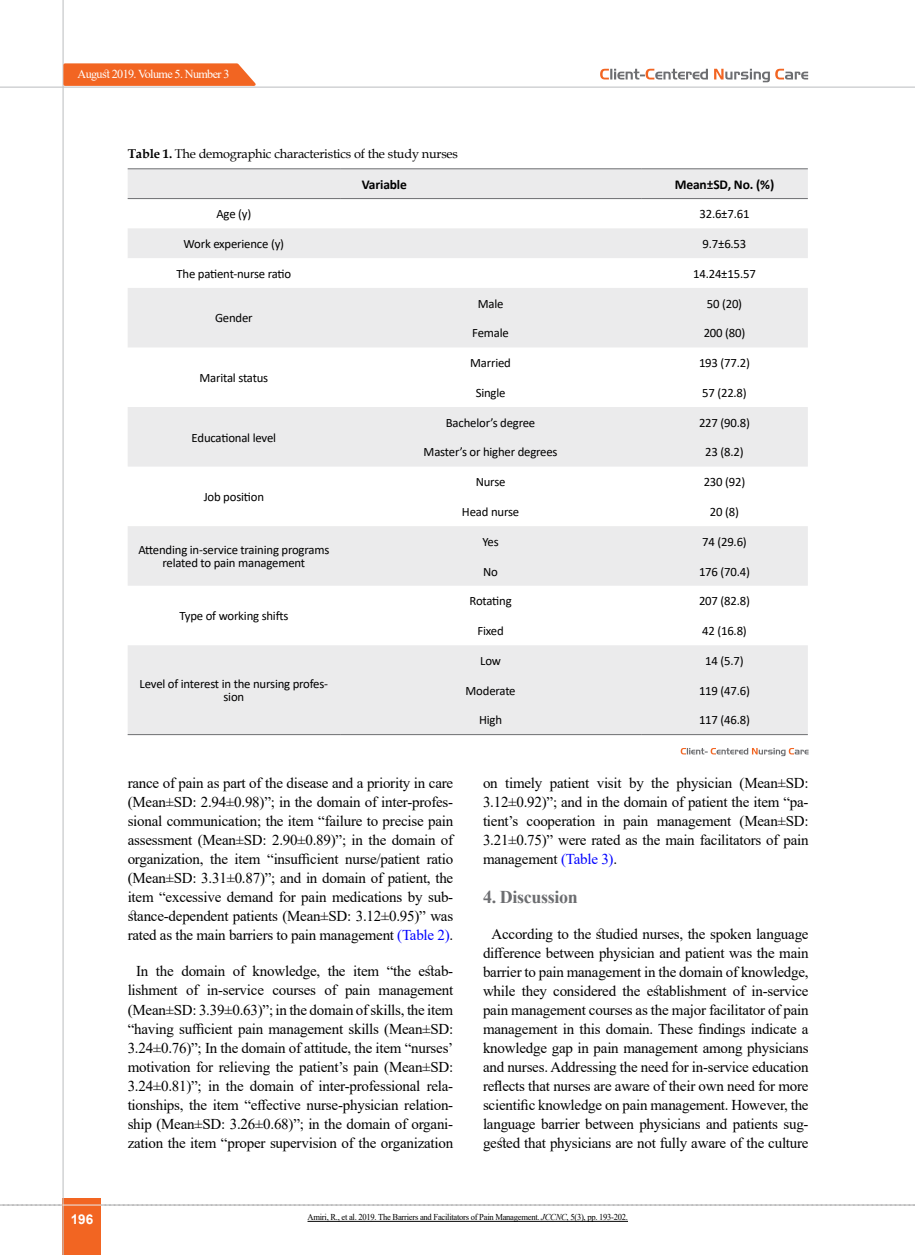
<style>
.page{position:relative;width:915px;height:1255px;background:#fff}
.page>*{position:absolute;margin:0;border:0;box-sizing:border-box;transform-origin:0 0}
.t1{font:700 18px "Times New Roman";letter-spacing:-.02em;color:#6d6e71}
.t2{font:15px/19px "Times New Roman";letter-spacing:-.015em;color:#000;text-align:justify}
.t3{font:700 13.5px "Calibri";letter-spacing:-.01em;color:#000}
.t4{font:700 13.5px "Arial";color:#fff}
.t5{font:12.75px/13.5px "Calibri";letter-spacing:-.015em;color:#000;text-align:center}
.t6{font:12.75px "Book Antiqua";letter-spacing:-.015em;color:#000}
.t7{font:12.15px "Times New Roman";letter-spacing:-.05em;color:#fff}
.t8{font:9px "Times New Roman";letter-spacing:-.03em;color:#000;scale:.95 1}
.s1{font-weight:700}
.s2{color:#00f}
.s3{font-style:italic}
</style>
<div class="page">
<svg style="left:0;top:1204px;width:915px;height:1px"></svg>
<div style="left:63px;top:1198px;width:38px;height:56px;background:#f26522"></div>
<hr style="left:62px;top:0;width:2px;height:1254px;background:#c2c4c6">
<hr style="left:0;top:87px;width:914px;height:1px;background:#c2c4c6">
<hr style="left:63px;top:1204px;width:38px;height:1px;background:#ebebec">
<svg style="left:62px;top:62px;width:199px;height:25px;background:#f27d45"></svg>
<svg style="left:775px;top:69px;width:32px;height:10px"></svg>
<svg style="left:714px;top:69px;width:55px;height:13px"></svg>
<svg style="left:600px;top:69px;width:107px;height:10px"></svg>
<svg style="left:128px;top:169px;width:679px;height:565px;fill:#ebebec"></svg>
<hr style="left:641px;top:168px;width:166px;height:1px;background:#6d6e71">
<hr style="left:340px;top:168px;width:301px;height:1px;background:#6d6e71">
<hr style="left:128px;top:168px;width:212px;height:1px;background:#6d6e71">
<hr style="left:641px;top:198px;width:166px;height:1px;background:#6d6e71">
<hr style="left:340px;top:198px;width:301px;height:1px;background:#6d6e71">
<hr style="left:128px;top:198px;width:212px;height:1px;background:#6d6e71">
<hr style="left:641px;top:734px;width:166px;height:1px;background:#6d6e71">
<hr style="left:340px;top:734px;width:301px;height:1px;background:#6d6e71">
<hr style="left:128px;top:734px;width:212px;height:1px;background:#6d6e71">
<svg style="left:680px;top:748px;width:128px;height:8px"></svg>
<hr style="left:307px;top:1220px;width:320px;height:1px;background:#000">
<p class="t7" style="left:78px;top:65px;width:153px">August 2019. Volume 5. Number 3</p>
<p class="t6" style="left:128px;top:145px;width:331px"><span class="s1">Table 1.</span> The demographic characteristics of the study nurses</p>
<p class="t3" style="left:362px;top:175px;width:47px">Variable</p>
<p class="t3" style="left:674px;top:175px;width:101px">Mean±SD, No. (%)</p>
<p class="t5" style="left:216px;top:207px;width:36px">Age (y)</p>
<p class="t5" style="left:699px;top:207px;width:52px">32.6±7.61</p>
<p class="t5" style="left:183px;top:237px;width:102px">Work experience (y)</p>
<p class="t5" style="left:702px;top:237px;width:45px">9.7±6.53</p>
<p class="t5" style="left:176px;top:266px;width:116px">The patient-nurse ratio</p>
<p class="t5" style="left:693px;top:266px;width:64px">14.24±15.57</p>
<p class="t5" style="left:477px;top:296px;width:27px">Male</p>
<p class="t5" style="left:706px;top:296px;width:37px">50 (20)</p>
<p class="t5" style="left:215px;top:311px;width:39px">Gender</p>
<p class="t5" style="left:472px;top:326px;width:38px">Female</p>
<p class="t5" style="left:703px;top:326px;width:43px">200 (80)</p>
<p class="t5" style="left:470px;top:356px;width:42px">Married</p>
<p class="t5" style="left:698px;top:356px;width:52px">193 (77.2)</p>
<p class="t5" style="left:199px;top:371px;width:70px">Marital status</p>
<p class="t5" style="left:475px;top:385px;width:31px">Single</p>
<p class="t5" style="left:702px;top:385px;width:46px">57 (22.8)</p>
<p class="t5" style="left:446px;top:415px;width:91px">Bachelor’s degree</p>
<p class="t5" style="left:698px;top:415px;width:52px">227 (90.8)</p>
<p class="t5" style="left:191px;top:430px;width:86px">Educational level</p>
<p class="t5" style="left:423px;top:445px;width:135px">Master’s or higher degrees</p>
<p class="t5" style="left:705px;top:445px;width:40px">23 (8.2)</p>
<p class="t5" style="left:475px;top:475px;width:31px">Nurse</p>
<p class="t5" style="left:703px;top:475px;width:43px">230 (92)</p>
<p class="t5" style="left:204px;top:490px;width:62px">Job position</p>
<p class="t5" style="left:462px;top:504px;width:59px">Head nurse</p>
<p class="t5" style="left:709px;top:504px;width:31px">20 (8)</p>
<p class="t5" style="left:482px;top:534px;width:18px">Yes</p>
<p class="t5" style="left:702px;top:534px;width:46px">74 (29.6)</p>
<p class="t5" style="left:138px;top:542px;width:192px">Attending in-service training programs related to pain management</p>
<p class="t5" style="left:483px;top:564px;width:16px">No</p>
<p class="t5" style="left:698px;top:564px;width:52px">176 (70.4)</p>
<p class="t5" style="left:469px;top:594px;width:44px">Rotating</p>
<p class="t5" style="left:698px;top:594px;width:52px">207 (82.8)</p>
<p class="t5" style="left:179px;top:609px;width:110px">Type of working shifts</p>
<p class="t5" style="left:477px;top:623px;width:28px">Fixed</p>
<p class="t5" style="left:702px;top:623px;width:46px">42 (16.8)</p>
<p class="t5" style="left:480px;top:653px;width:22px">Low</p>
<p class="t5" style="left:705px;top:653px;width:40px">14 (5.7)</p>
<p class="t5" style="left:140px;top:676px;width:190px">Level of interest in the nursing profes&shy;sion</p>
<p class="t5" style="left:465px;top:683px;width:51px">Moderate</p>
<p class="t5" style="left:698px;top:683px;width:52px">119 (47.6)</p>
<p class="t5" style="left:479px;top:713px;width:24px">High</p>
<p class="t5" style="left:698px;top:713px;width:52px">117 (46.8)</p>
<p class="t4" style="left:71px;top:1209px;width:24px">196</p>
<p class="t2" style="left:128px;top:772px;width:327px">rance of pain as part of the disease and a priority in care (Mean±SD: 2.94±0.98)”; in the domain of inter-profes&shy;sional communication; the item “failure to precise pain assessment (Mean±SD: 2.90±0.89)”; in the domain of organization, the item “insufficient nurse/patient ratio (Mean±SD: 3.31±0.87)”; and in domain of patient, the item “excessive demand for pain medications by sub&shy;stance-dependent patients (Mean±SD: 3.12±0.95)” was rated as the main barriers to pain management <span class="s2">(Table 2)</span>.</p>
<p class="t2" style="left:128px;top:961px;width:327px;text-align:center">In the domain of knowledge, the item “the estab&shy;lishment of in-service courses of pain management (Mean±SD: 3.39±0.63)”; in the domain of skills, the item “having sufficient pain management skills (Mean±SD:<br>3.24±0.76)”; In the domain of attitude, the item “nurses’ motivation for relieving the patient’s pain (Mean±SD:<br>3.24±0.81)”; in the domain of inter-professional rela&shy;tionships, the item “effective nurse-physician relation&shy;ship (Mean±SD: 3.26±0.68)”; in the domain of organi&shy;zation the item “proper supervision of the organization</p>
<p class="t2" style="left:483px;top:772px;width:327px">on timely patient visit by the physician (Mean±SD:<br>3.12±0.92)”; and in the domain of patient the item “pa&shy;tient’s cooperation in pain management (Mean±SD:<br>3.21±0.75)” were rated as the main facilitators of pain management <span class="s2">(Table 3)</span>.</p>
<p class="t1" style="left:483px;top:883px;width:96px">4. Discussion</p>
<p class="t2" style="left:483px;top:923px;width:327px;text-align:center">According to the studied nurses, the spoken language difference between physician and patient was the main barrier to pain management in the domain of knowledge, while they considered the establishment of in-service pain management courses as the major facilitator of pain management in this domain. These findings indicate a knowledge gap in pain management among physicians and nurses. Addressing the need for in-service education reflects that nurses are aware of their own need for more scientific knowledge on pain management. However, the language barrier between physicians and patients sug&shy;gested that physicians are not fully aware of the culture</p>
<p class="t8" style="left:307px;top:1210px;width:339px">Amiri, R., et al. 2019. The Barriers and Facilitators of Pain Management. <span class="s3">JCCNC</span>, 5(3), pp. 193-202.</p>
</div>
